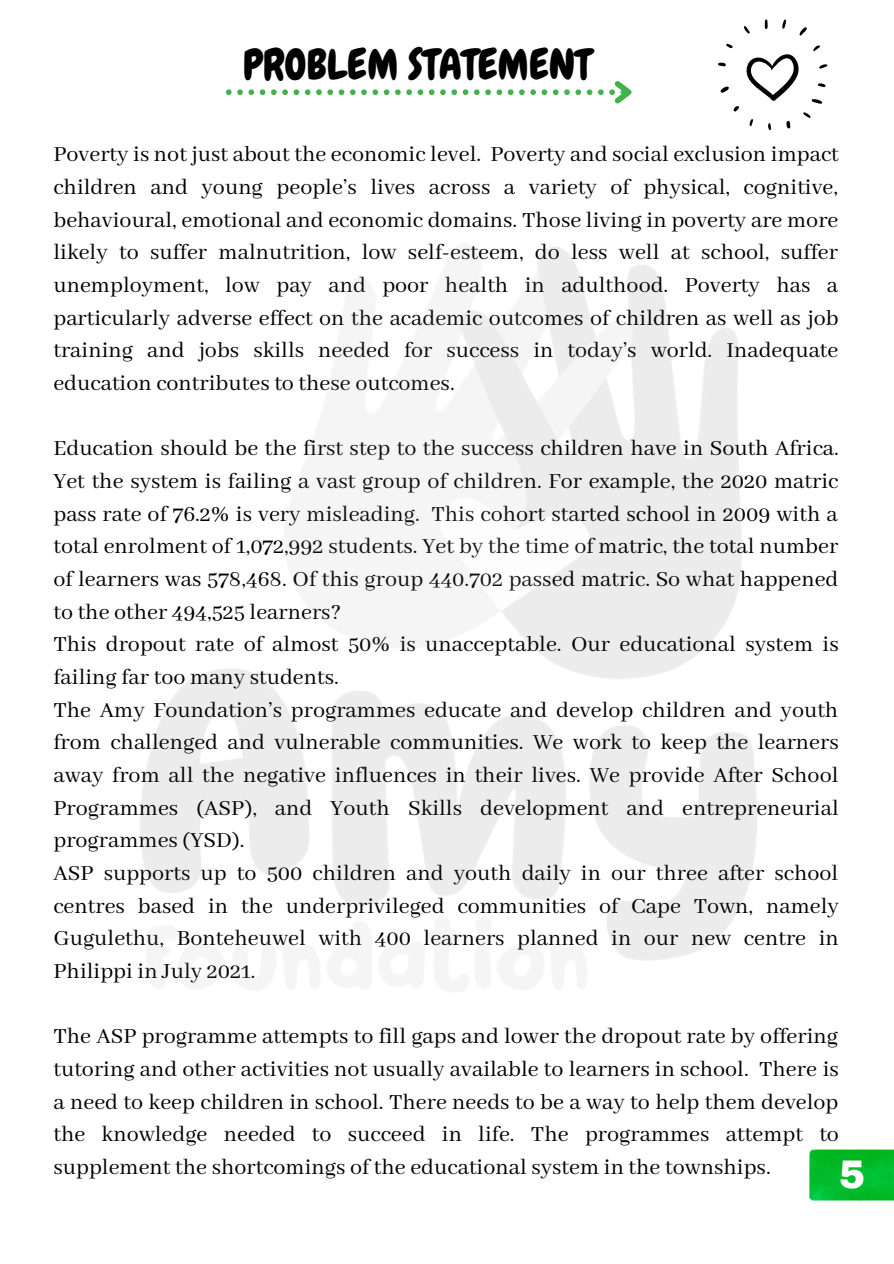
<style>
.page{position:relative;width:894px;height:1264px;background:#fff}
.page>*{position:absolute;margin:0;border:0;box-sizing:border-box;transform-origin:0 0}
.t1{font:42px "Chewy";color:#000}
.t2{font:900 39px "Archivo";color:#fff}
.t3{font:24px/32.7px "Abhaya Libre";color:#000;text-align:justify}
</style>
<div class="page">
<img style="left:809px;top:1149px;width:84px;height:51px">
<svg style="left:226px;top:81px;width:406px;height:23px"></svg>
<svg style="left:746px;top:54px;width:53px;height:47px"></svg>
<svg style="left:764px;top:19px;width:3px;height:10px"></svg>
<svg style="left:743px;top:26px;width:7px;height:8px"></svg>
<svg style="left:726px;top:44px;width:7px;height:4px"></svg>
<svg style="left:718px;top:62px;width:8px;height:4px"></svg>
<svg style="left:720px;top:87px;width:9px;height:6px"></svg>
<svg style="left:733px;top:106px;width:6px;height:6px"></svg>
<svg style="left:749px;top:119px;width:3px;height:7px"></svg>
<svg style="left:768px;top:123px;width:3px;height:7px"></svg>
<svg style="left:803px;top:112px;width:7px;height:6px"></svg>
<svg style="left:811px;top:99px;width:11px;height:5px"></svg>
<svg style="left:817px;top:83px;width:8px;height:4px"></svg>
<svg style="left:819px;top:64px;width:8px;height:5px"></svg>
<svg style="left:813px;top:45px;width:7px;height:6px"></svg>
<svg style="left:799px;top:27px;width:8px;height:9px"></svg>
<svg style="left:782px;top:19px;width:4px;height:10px"></svg>
<svg style="left:786px;top:121px;width:4px;height:8px"></svg>
<h1 class="t1" style="left:243px;top:38px;width:349px">PROBLEM STATEMENT</h1>
<p class="t3" style="left:53px;top:139px;width:786px">Poverty is not just about the economic level. Poverty and social exclusion impact children and young people’s lives across a variety of physical, cognitive, behavioural, emotional and economic domains. Those living in poverty are more likely to suffer malnutrition, low self-esteem, do less well at school, suffer unemployment, low pay and poor health in adulthood. Poverty has a particularly adverse effect on the academic outcomes of children as well as job training and jobs skills needed for success in today’s world. Inadequate education contributes to these outcomes.</p>
<p class="t3" style="left:53px;top:433px;width:786px;text-align:left">Education should be the first step to the success children have in South Africa.<br>Yet the system is failing a vast group of children. For example, the 2020 matric pass rate of 76.2% is very misleading. This cohort started school in 2009 with a total enrolment of 1,072,992 students. Yet by the time of matric, the total number of learners was 578,468. Of this group 440.702 passed matric. So what happened to the other 494,525 learners?<br>This dropout rate of almost 50% is unacceptable. Our educational system is failing far too many students.<br>The Amy Foundation’s programmes educate and develop children and youth from challenged and vulnerable communities. We work to keep the learners away from all the negative influences in their lives. We provide After School Programmes (ASP), and Youth Skills development and entrepreneurial programmes (YSD).<br>ASP supports up to 500 children and youth daily in our three after school centres based in the underprivileged communities of Cape Town, namely Gugulethu, Bonteheuwel with 400 learners planned in our new centre in Philippi in July 2021.</p>
<p class="t3" style="left:53px;top:1020px;width:786px">The ASP programme attempts to fill gaps and lower the dropout rate by offering tutoring and other activities not usually available to learners in school. There is a need to keep children in school. There needs to be a way to help them develop the knowledge needed to succeed in life. The programmes attempt to supplement the shortcomings of the educational system in the townships.</p>
<h2 class="t2" style="left:838px;top:1153px;width:28px">5</h2>
</div>
